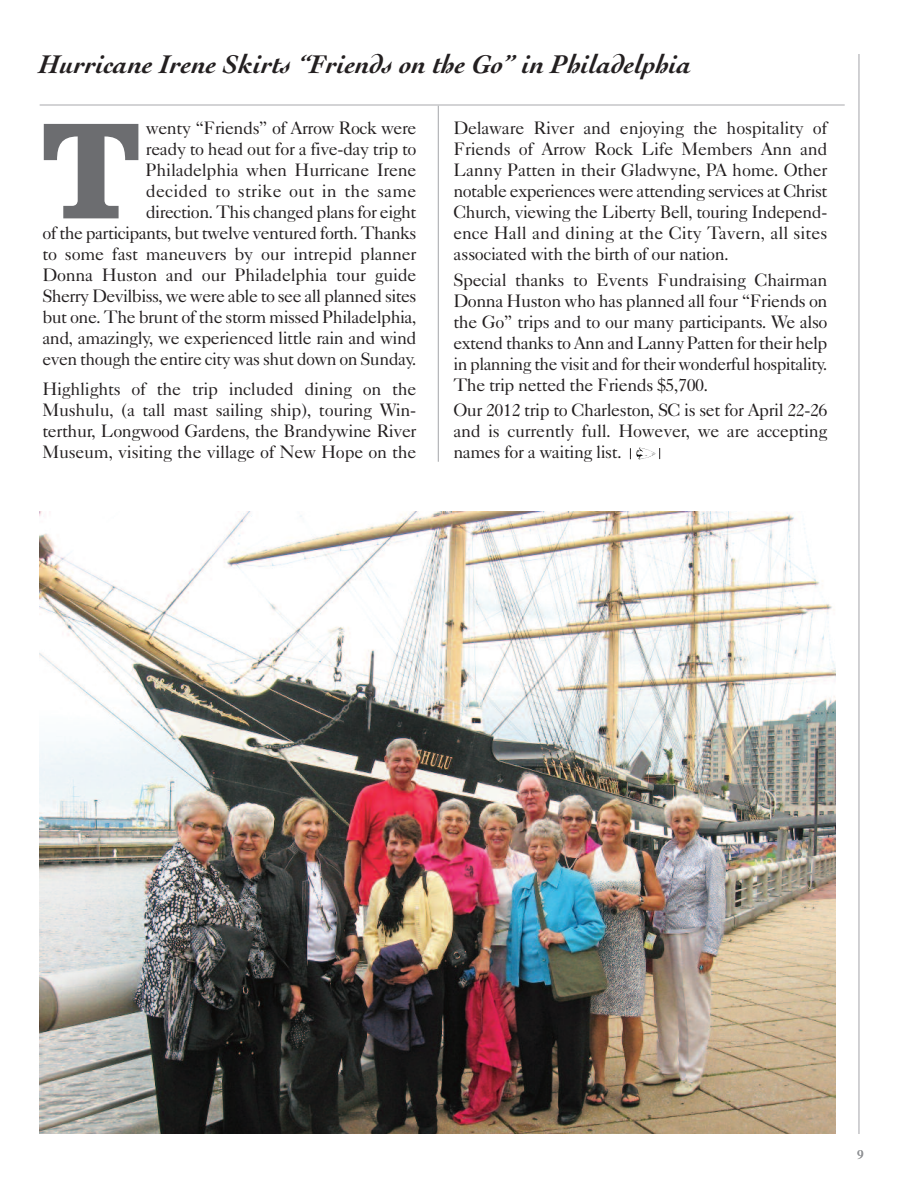
<style>
.page{position:relative;width:918px;height:1188px;background:#fff}
.page>*{position:absolute;margin:0;border:0;box-sizing:border-box;transform-origin:0 0}
.t1{font:700 142.5px "Clarendon";color:#6c6d70}
.t2{font:italic 700 27px "Cochin";color:#231f20}
.t3{font:18px/21px "Caslon Five Forty";letter-spacing:-.025em;color:#231f20;text-align:justify}
.t4{font:12px "Caslon Three";color:#939598}
</style>
<div class="page">
<hr style="left:858px;top:54px;width:1px;height:1080px;background:#a8a9ad">
<img style="left:40px;top:512px;width:796px;height:622px">
<hr style="left:438px;top:106px;width:1px;height:356px;background:#a8a9ad">
<hr style="left:40px;top:105px;width:805px;height:1px;background:#a8a9ad">
<img style="left:636px;top:448px;width:19px;height:11px">
<h2 class="t2" style="left:40px;top:54px;width:654px">Hurricane Irene Skirts “Friends on the Go” in Philadelphia</h2>
<p class="t3" style="left:42px;top:119px;width:376px;text-align:right">wenty “Friends” of Arrow Rock were<br>ready to head out for a five-day trip to<br>Philadelphia when Hurricane Irene<br>decided to strike out in the same<br>direction. This changed plans for eight<br>of the participants, but twelve ventured forth. Thanks to some fast maneuvers by our intrepid planner Donna Huston and our Philadelphia tour guide Sherry Devilbiss, we were able to see all planned sites but one. The brunt of the storm missed Philadelphia, and, amazingly, we experienced little rain and wind even though the entire city was shut down on Sunday.</p>
<p class="t3" style="left:42px;top:380px;width:376px">Highlights of the trip included dining on the Mushulu, (a tall mast sailing ship), touring Win&shy;terthur, Longwood Gardens, the Brandywine River Museum, visiting the village of New Hope on the</p>
<h1 class="t1" style="left:40px;top:124px;width:104px">T</h1>
<p class="t3" style="left:453px;top:119px;width:376px">Delaware River and enjoying the hospitality of Friends of Arrow Rock Life Members Ann and Lanny Patten in their Gladwyne, PA home. Other notable experiences were attending services at Christ Church, viewing the Liberty Bell, touring Independ&shy;ence Hall and dining at the City Tavern, all sites associated with the birth of our nation.</p>
<p class="t3" style="left:453px;top:271px;width:376px">Special thanks to Events Fundraising Chairman Donna Huston who has planned all four “Friends on the Go” trips and to our many participants. We also extend thanks to Ann and Lanny Patten for their help in planning the visit and for their wonderful hospitality.<br>The trip netted the Friends $5,700.</p>
<p class="t3" style="left:453px;top:401px;width:376px">Our 2012 trip to Charleston, SC is set for April 22-26 and is currently full. However, we are accepting names for a waiting list.</p>
<p class="t4" style="left:857px;top:1151px;width:8px">9</p>
</div>
